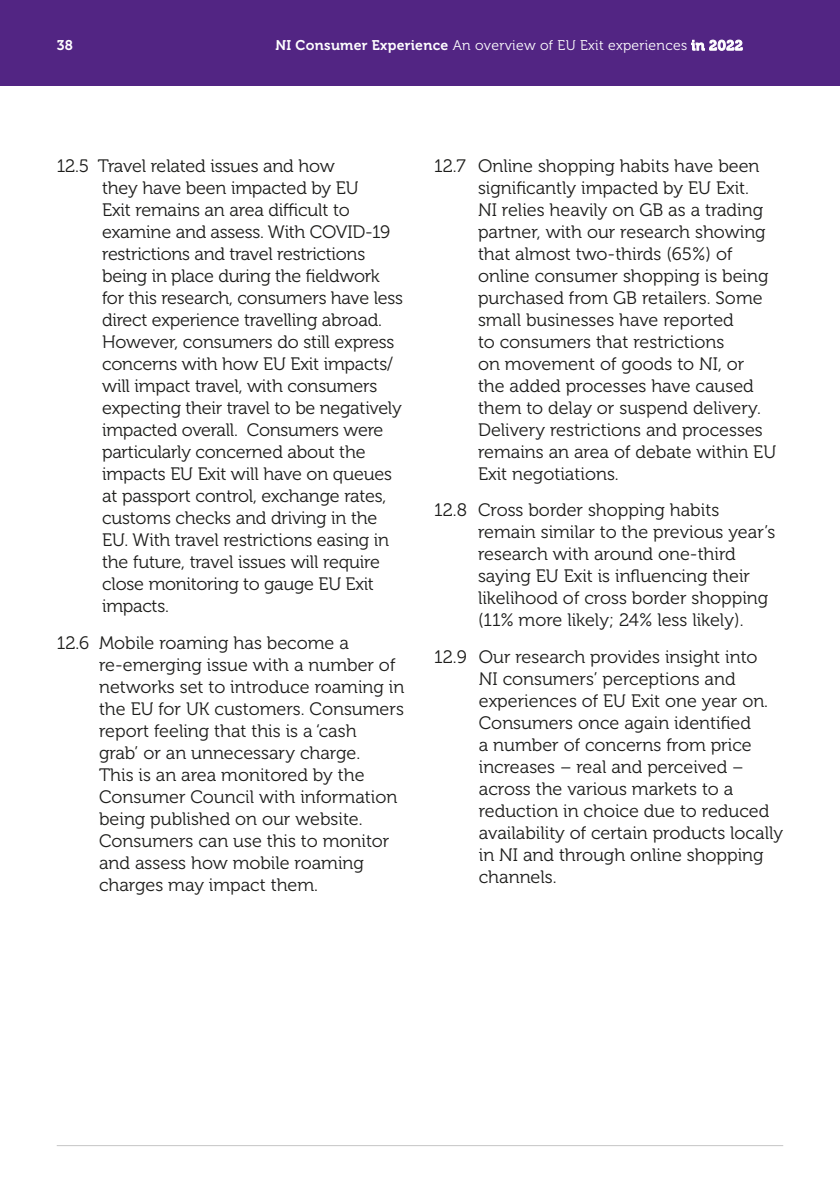
<style>
.page{position:relative;width:840px;height:1191px;background:#fff}
.page>*{position:absolute;margin:0;border:0;box-sizing:border-box;transform-origin:0 0}
.t1{font:18px/22px "Museo 300";color:#1d1d1b}
.t2{font:14px "Museo 300";letter-spacing:.02em;color:#fff}
.t3{font:14px "Museo 700";color:#fff}
.s1{font-family:"Museo 700"}
</style>
<div class="page">
<div style="left:0;top:0;width:839px;height:85px;background:#522583"></div>
<hr style="left:57px;top:1145px;width:725px;height:1px;background:#c6c6c6">
<p class="t3" style="left:57px;top:38px;width:18px">38</p>
<p class="t2" style="left:275px;top:38px;width:468px"><span class="s1">NI Consumer Experience</span> An overview of EU Exit experiences <span class="s1">in 2022</span></p>
<p class="t1" style="left:102px;top:155px;width:302px;text-indent:-45px">12.5 Travel related issues and how<br>they have been impacted by EU<br>Exit remains an area difcult to examine and assess. With COVID-19 restrictions and travel restrictions being in place during the feldwork for this research, consumers have less direct experience travelling abroad.<br>However, consumers do still express concerns with how EU Exit impacts/ will impact travel, with consumers expecting their travel to be negatively impacted overall. Consumers were particularly concerned about the impacts EU Exit will have on queues at passport control, exchange rates, customs checks and driving in the EU. With travel restrictions easing in the future, travel issues will require close monitoring to gauge EU Exit impacts.</p>
<p class="t1" style="left:99px;top:632px;width:306px;text-indent:-42px">12.6 Mobile roaming has become a re-emerging issue with a number of networks set to introduce roaming in the EU for UK customers. Consumers report feeling that this is a ‘cash<br>grab’ or an unnecessary charge.<br>This is an area monitored by the<br>Consumer Council with information being published on our website.<br>Consumers can use this to monitor and assess how mobile roaming charges may impact them.</p>
<p class="t1" style="left:477px;top:155px;width:299px;text-indent:-44px">12.7 Online shopping habits have been signifcantly impacted by EU Exit.<br>NI relies heavily on GB as a trading partner, with our research showing that almost two-thirds (65%) of online consumer shopping is being purchased from GB retailers. Some small businesses have reported<br>to consumers that restrictions<br>on movement of goods to NI, or<br>the added processes have caused them to delay or suspend delivery.<br>Delivery restrictions and processes remains an area of debate within EU<br>Exit negotiations.</p>
<p class="t1" style="left:477px;top:499px;width:299px;text-indent:-44px">12.8 Cross border shopping habits remain similar to the previous year’s research with around one-third saying EU Exit is infuencing their likelihood of cross border shopping (11% more likely; 24% less likely).</p>
<p class="t1" style="left:478px;top:646px;width:306px;text-indent:-45px">12.9 Our research provides insight into<br>NI consumers’ perceptions and experiences of EU Exit one year on.<br>Consumers once again identifed<br>a number of concerns from price increases – real and perceived – across the various markets to a reduction in choice due to reduced availability of certain products locally in NI and through online shopping channels.</p>
</div>
